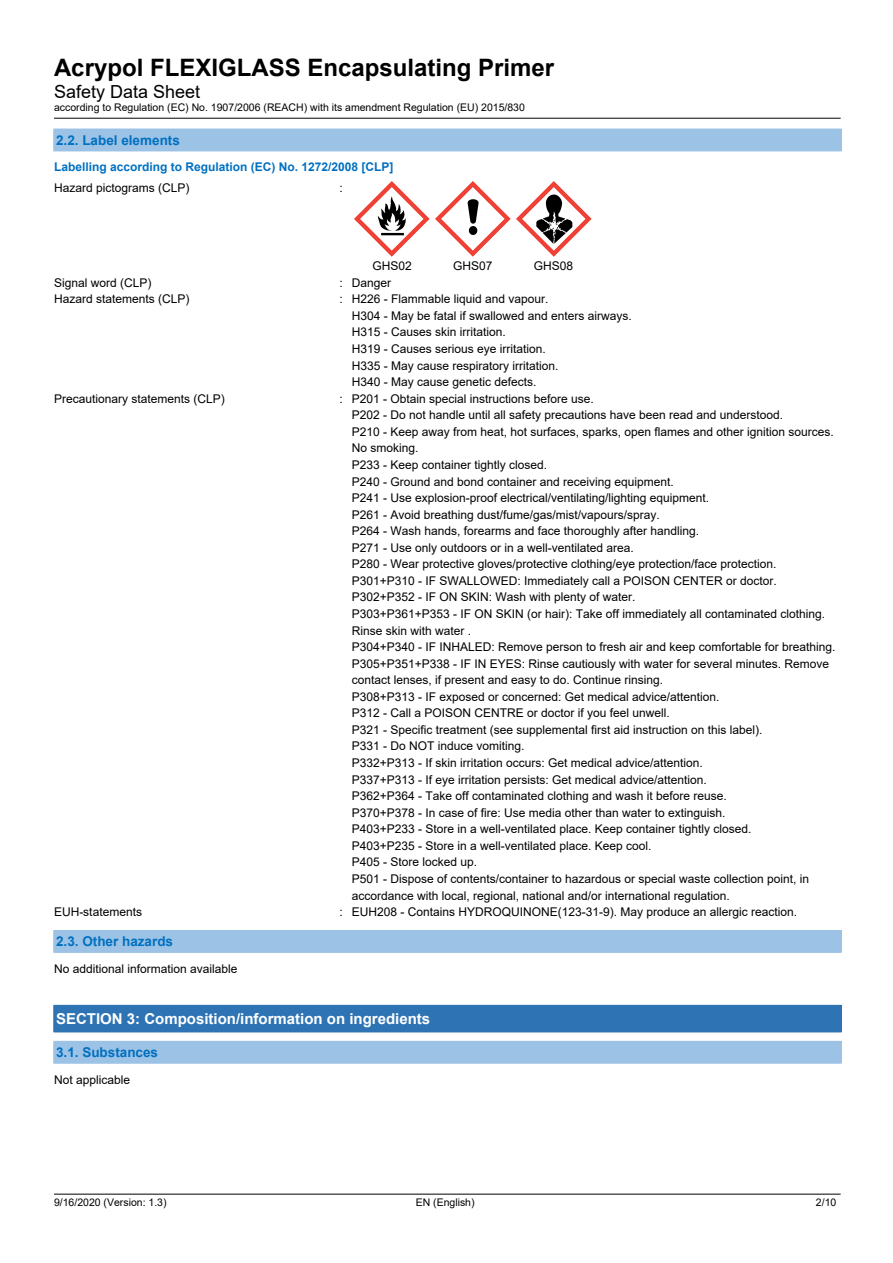
<style>
.page{position:relative;width:893px;height:1263px;background:#fff}
.page>*{position:absolute;margin:0;border:0;box-sizing:border-box;transform-origin:0 0}
.t1{font:700 24px "Arial";color:#000}
.t2{font:18px "Arial";color:#000}
.t3{font:700 15px "Arial";color:#fff}
.t4{font:700 13.5px "Arial";color:#0070c0}
.t5{font:12px/16.5px "Arial";color:#000}
.t6{font:700 12px "Arial";color:#0070c0}
.t7{font:10.5px "Arial";color:#000}
</style>
<div class="page">
<hr style="left:54px;top:118px;width:787px;height:1px;background:#000">
<hr style="left:54px;top:1194px;width:787px;height:1px;background:#000">
<div style="left:54px;top:129px;width:787px;height:22px;background:#9cc2e5"></div>
<svg style="left:53px;top:129px;width:1px;height:22px"></svg>
<svg style="left:841px;top:129px;width:1px;height:22px"></svg>
<hr style="left:54px;top:151px;width:787px;height:1px;background:#9cc2e5">
<div style="left:54px;top:931px;width:787px;height:21px;background:#9cc2e5"></div>
<svg style="left:53px;top:931px;width:1px;height:21px"></svg>
<svg style="left:841px;top:931px;width:1px;height:21px"></svg>
<hr style="left:54px;top:930px;width:787px;height:1px;background:#9cc2e5">
<hr style="left:54px;top:952px;width:787px;height:1px;background:#9cc2e5">
<div style="left:54px;top:1005px;width:787px;height:27px;background:#2e74b5"></div>
<svg style="left:53px;top:1005px;width:1px;height:27px"></svg>
<svg style="left:841px;top:1005px;width:1px;height:27px"></svg>
<hr style="left:54px;top:1032px;width:787px;height:1px;background:#2e74b5">
<div style="left:54px;top:1041px;width:787px;height:22px;background:#9cc2e5"></div>
<svg style="left:53px;top:1041px;width:1px;height:22px"></svg>
<svg style="left:841px;top:1041px;width:1px;height:22px"></svg>
<hr style="left:54px;top:1063px;width:787px;height:1px;background:#9cc2e5">
<img style="left:355px;top:181px;width:75px;height:75px">
<img style="left:435px;top:181px;width:75px;height:75px">
<img style="left:516px;top:181px;width:75px;height:75px">
<h1 class="t1" style="left:54px;top:50px;width:502px">Acrypol FLEXIGLASS Encapsulating Primer</h1>
<h2 class="t2" style="left:54px;top:79px;width:148px">Safety Data Sheet</h2>
<p class="t7" style="left:54px;top:100px;width:472px">according to Regulation (EC) No. 1907/2006 (REACH) with its amendment Regulation (EU) 2015/830</p>
<p class="t4" style="left:56px;top:131px;width:125px">2.2. Label elements</p>
<p class="t6" style="left:54px;top:159px;width:341px">Labelling according to Regulation (EC) No. 1272/2008 [CLP]</p>
<p class="t5" style="left:54px;top:180px;width:137px">Hazard pictograms (CLP)</p>
<p class="t5" style="left:339px;top:180px;width:5px">:</p>
<p class="t5" style="left:372px;top:258px;width:41px">GHS02</p>
<p class="t5" style="left:453px;top:258px;width:41px">GHS07</p>
<p class="t5" style="left:534px;top:258px;width:41px">GHS08</p>
<p class="t5" style="left:54px;top:274px;width:99px">Signal word (CLP)</p>
<p class="t5" style="left:339px;top:274px;width:53px">: Danger</p>
<p class="t5" style="left:54px;top:291px;width:137px">Hazard statements (CLP)</p>
<p class="t5" style="left:352px;top:291px;width:282px;text-indent:-12px">: H226 - Flammable liquid and vapour.<br>H304 - May be fatal if swallowed and enters airways.<br>H315 - Causes skin irritation.<br>H319 - Causes serious eye irritation.<br>H335 - May cause respiratory irritation.<br>H340 - May cause genetic defects.</p>
<p class="t5" style="left:54px;top:390px;width:172px">Precautionary statements (CLP)</p>
<p class="t5" style="left:352px;top:390px;width:485px;text-indent:-12px">: P201 - Obtain special instructions before use.<br>P202 - Do not handle until all safety precautions have been read and understood.<br>P210 - Keep away from heat, hot surfaces, sparks, open flames and other ignition sources.<br>No smoking.<br>P233 - Keep container tightly closed.<br>P240 - Ground and bond container and receiving equipment.<br>P241 - Use explosion-proof electrical/ventilating/lighting equipment.<br>P261 - Avoid breathing dust/fume/gas/mist/vapours/spray.<br>P264 - Wash hands, forearms and face thoroughly after handling.<br>P271 - Use only outdoors or in a well-ventilated area.<br>P280 - Wear protective gloves/protective clothing/eye protection/face protection.<br>P301+P310 - IF SWALLOWED: Immediately call a POISON CENTER or doctor.<br>P302+P352 - IF ON SKIN: Wash with plenty of water.<br>P303+P361+P353 - IF ON SKIN (or hair): Take off immediately all contaminated clothing.<br>Rinse skin with water .<br>P304+P340 - IF INHALED: Remove person to fresh air and keep comfortable for breathing.<br>P305+P351+P338 - IF IN EYES: Rinse cautiously with water for several minutes. Remove contact lenses, if present and easy to do. Continue rinsing.<br>P308+P313 - IF exposed or concerned: Get medical advice/attention.<br>P312 - Call a POISON CENTRE or doctor if you feel unwell.<br>P321 - Specific treatment (see supplemental first aid instruction on this label).<br>P331 - Do NOT induce vomiting.<br>P332+P313 - If skin irritation occurs: Get medical advice/attention.<br>P337+P313 - If eye irritation persists: Get medical advice/attention.<br>P362+P364 - Take off contaminated clothing and wash it before reuse.<br>P370+P378 - In case of fire: Use media other than water to extinguish.<br>P403+P233 - Store in a well-ventilated place. Keep container tightly closed.<br>P403+P235 - Store in a well-ventilated place. Keep cool.<br>P405 - Store locked up.<br>P501 - Dispose of contents/container to hazardous or special waste collection point, in accordance with local, regional, national and/or international regulation.</p>
<p class="t5" style="left:54px;top:903px;width:90px">EUH-statements</p>
<p class="t5" style="left:339px;top:903px;width:459px">: EUH208 - Contains HYDROQUINONE(123-31-9). May produce an allergic reaction.</p>
<p class="t4" style="left:56px;top:932px;width:119px">2.3. Other hazards</p>
<p class="t5" style="left:54px;top:960px;width:185px">No additional information available</p>
<p class="t3" style="left:56px;top:1008px;width:376px">SECTION 3: Composition/information on ingredients</p>
<p class="t4" style="left:56px;top:1043px;width:104px">3.1. Substances</p>
<p class="t5" style="left:54px;top:1071px;width:78px">Not applicable</p>
<p class="t7" style="left:54px;top:1195px;width:114px">9/16/2020 (Version: 1.3)</p>
<p class="t7" style="left:416px;top:1195px;width:60px">EN (English)</p>
<p class="t7" style="left:816px;top:1195px;width:22px">2/10</p>
</div>
